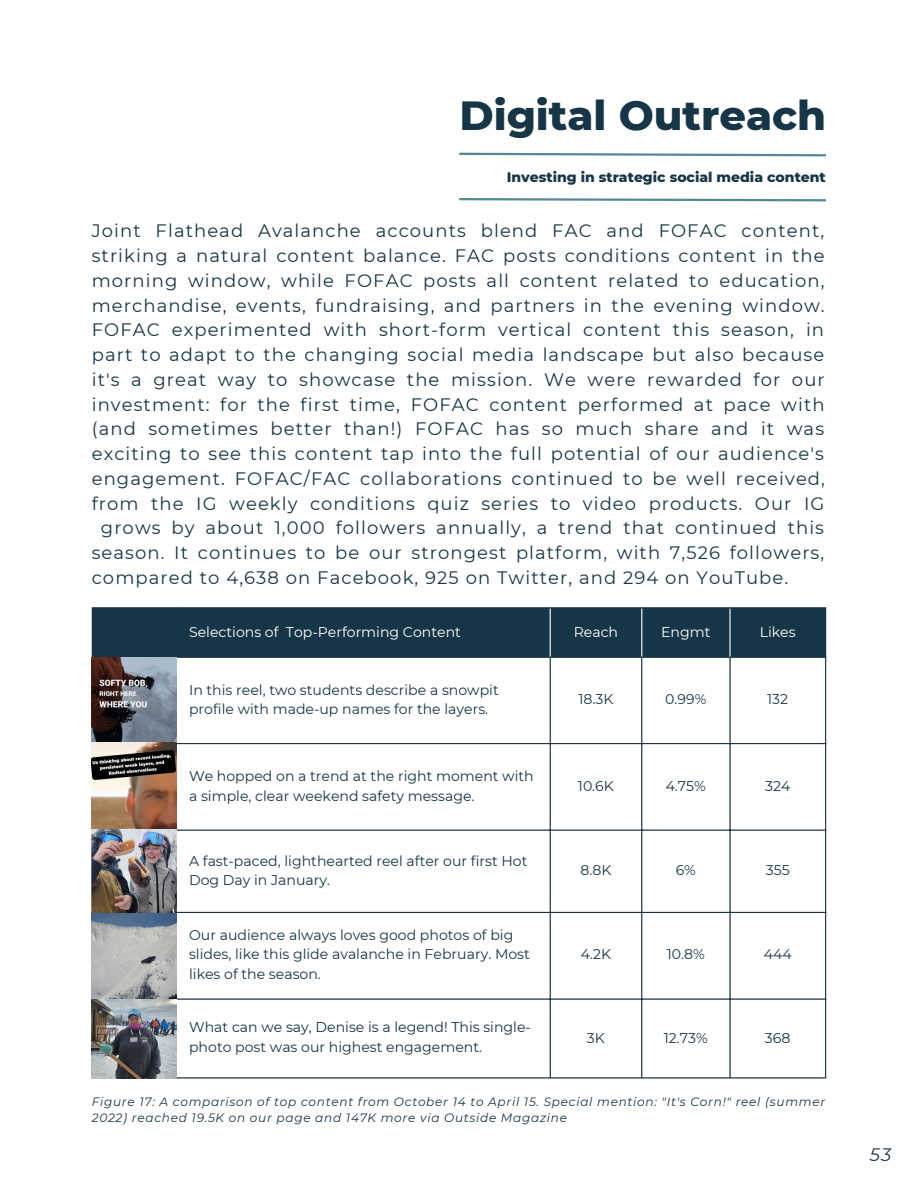
<style>
.page{position:relative;width:918px;height:1188px;background:#fff}
.page>*{position:absolute;margin:0;border:0;box-sizing:border-box;transform-origin:0 0}
.t1{font:800 41.55px "Montserrat";color:#163647}
.t2{font:18px "Montserrat";letter-spacing:.06em;color:#163647}
.t3{font:italic 18px "Montserrat";color:#163647}
.t4{font:14.1px/19.2px "Montserrat";color:#163647}
.t5{font:14.1px "Montserrat";color:#fff}
.t6{font:800 13.95px "Montserrat";color:#163647}
.t7{font:italic 12.15px/16px "Montserrat";letter-spacing:.06em;color:#163647}
</style>
<div class="page">
<svg style="left:459px;top:152px;width:367px;height:5px"></svg>
<svg style="left:459px;top:198px;width:367px;height:4px"></svg>
<div style="left:93px;top:609px;width:732px;height:48px;background:#163647"></div>
<hr style="left:92px;top:609px;width:1px;height:48px;background:#163647">
<hr style="left:176px;top:609px;width:1px;height:48px;background:#163647">
<hr style="left:550px;top:658px;width:1px;height:419px;background:#163647">
<hr style="left:641px;top:658px;width:1px;height:419px;background:#163647">
<hr style="left:729px;top:658px;width:2px;height:419px;background:#163647">
<hr style="left:825px;top:609px;width:1px;height:468px;background:#163647">
<hr style="left:92px;top:607px;width:734px;height:2px;background:#163647">
<hr style="left:92px;top:657px;width:734px;height:1px;background:#163647">
<hr style="left:177px;top:743px;width:649px;height:1px;background:#163647">
<hr style="left:177px;top:830px;width:649px;height:1px;background:#163647">
<hr style="left:177px;top:912px;width:649px;height:1px;background:#163647">
<hr style="left:177px;top:998px;width:649px;height:2px;background:#163647">
<hr style="left:92px;top:1077px;width:734px;height:2px;background:#163647">
<hr style="left:550px;top:609px;width:1px;height:48px;background:#fff">
<hr style="left:641px;top:609px;width:1px;height:48px;background:#fff">
<hr style="left:729px;top:609px;width:2px;height:48px;background:#fff">
<img style="left:92px;top:657px;width:84px;height:421px">
<p class="t1" style="left:459px;top:90px;width:368px">Digital Outreach</p>
<p class="t6" style="left:507px;top:169px;width:321px">Investing in strategic social media content</p>
<p class="t2" style="left:92px;top:220px;width:734px">Joint Flathead Avalanche accounts blend FAC and FOFAC content,</p>
<p class="t2" style="left:92px;top:245px;width:734px">striking a natural content balance. FAC posts conditions content in the</p>
<p class="t2" style="left:92px;top:269px;width:734px">morning window, while FOFAC posts all content related to education,</p>
<p class="t2" style="left:92px;top:294px;width:735px">merchandise, events, fundraising, and partners in the evening window.</p>
<p class="t2" style="left:92px;top:319px;width:734px">FOFAC experimented with short-form vertical content this season, in</p>
<p class="t2" style="left:92px;top:344px;width:734px">part to adapt to the changing social media landscape but also because</p>
<p class="t2" style="left:92px;top:368px;width:735px">it's a great way to showcase the mission. We were rewarded for our</p>
<p class="t2" style="left:92px;top:393px;width:734px">investment: for the first time, FOFAC content performed at pace with</p>
<p class="t2" style="left:92px;top:418px;width:734px">(and sometimes better than!) FOFAC has so much share and it was</p>
<p class="t2" style="left:92px;top:443px;width:734px">exciting to see this content tap into the full potential of our audience's</p>
<p class="t2" style="left:92px;top:467px;width:735px">engagement. FOFAC/FAC collaborations continued to be well received,</p>
<p class="t2" style="left:92px;top:492px;width:734px">from the IG weekly conditions quiz series to video products. Our IG</p>
<p class="t2" style="left:101px;top:517px;width:725px">grows by about 1,000 followers annually, a trend that continued this</p>
<p class="t2" style="left:92px;top:542px;width:734px">season. It continues to be our strongest platform, with 7,526 followers,</p>
<p class="t2" style="left:92px;top:566px;width:698px">compared to 4,638 on Facebook, 925 on Twitter, and 294 on YouTube.</p>
<p class="t5" style="left:189px;top:623px;width:273px">Selections of Top-Performing Content</p>
<p class="t5" style="left:574px;top:623px;width:46px">Reach</p>
<p class="t5" style="left:661px;top:623px;width:51px">Engmt</p>
<p class="t5" style="left:760px;top:623px;width:37px">Likes</p>
<p class="t4" style="left:189px;top:680px;width:311px">In this reel, two students describe a snowpit profile with made-up names for the layers.</p>
<p class="t4" style="left:578px;top:689px;width:37px">18.3K</p>
<p class="t4" style="left:665px;top:689px;width:43px">0.99%</p>
<p class="t4" style="left:767px;top:689px;width:23px">132</p>
<p class="t4" style="left:189px;top:767px;width:346px">We hopped on a trend at the right moment with a simple, clear weekend safety message.</p>
<p class="t4" style="left:578px;top:776px;width:37px">10.6K</p>
<p class="t4" style="left:666px;top:776px;width:42px">4.75%</p>
<p class="t4" style="left:765px;top:776px;width:27px">324</p>
<p class="t4" style="left:189px;top:851px;width:340px">A fast-paced, lighthearted reel after our first Hot<br>Dog Day in January.</p>
<p class="t4" style="left:580px;top:860px;width:32px">8.8K</p>
<p class="t4" style="left:676px;top:860px;width:22px">6%</p>
<p class="t4" style="left:766px;top:860px;width:25px">355</p>
<p class="t4" style="left:189px;top:925px;width:342px">Our audience always loves good photos of big slides, like this glide avalanche in February. Most likes of the season.</p>
<p class="t4" style="left:581px;top:945px;width:32px">4.2K</p>
<p class="t4" style="left:667px;top:945px;width:40px">10.8%</p>
<p class="t4" style="left:764px;top:945px;width:29px">444</p>
<p class="t4" style="left:189px;top:1018px;width:343px">What can we say, Denise is a legend! This single&shy;photo post was our highest engagement.</p>
<p class="t4" style="left:587px;top:1028px;width:19px">3K</p>
<p class="t4" style="left:664px;top:1028px;width:45px">12.73%</p>
<p class="t4" style="left:765px;top:1028px;width:27px">368</p>
<p class="t7" style="left:92px;top:1094px;width:735px">Figure 17: A comparison of top content from October 14 to April 15. Special mention: "It's Corn!" reel (summer<br>2022) reached 19.5K on our page and 147K more via Outside Magazine</p>
<p class="t3" style="left:870px;top:1144px;width:23px">53</p>
</div>
